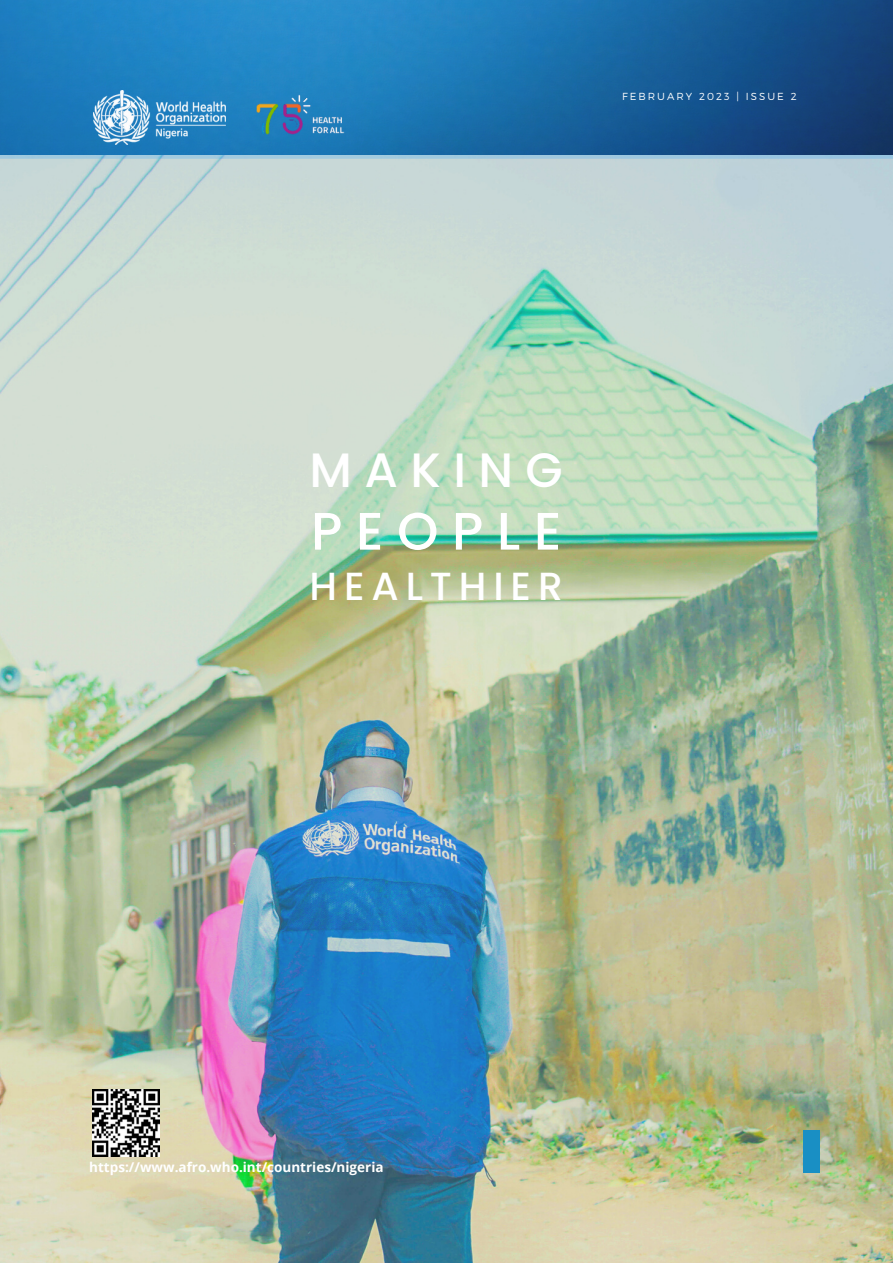
<style>
.page{position:relative;width:893px;height:1264px;background:#fff}
.page>*{position:absolute;margin:0;border:0;box-sizing:border-box;transform-origin:0 0}
.t1{font:500 52.65px "Poppins";letter-spacing:.255em;color:#fff}
.t2{font:500 48.15px "Poppins";letter-spacing:.255em;color:#fff}
.t3{font:500 39.15px "Poppins";letter-spacing:.175em;color:#fff}
.t4{font:700 13.5px "Open Sans";color:#fff}
.t5{font:300 10.2px "Montserrat";letter-spacing:.2em;color:#fff}
</style>
<div class="page">
<img style="left:0;top:159px;width:892px;height:1103px">
<svg style="left:0;top:0;width:892px;height:159px;background:#1d6ca8"></svg>
<img style="left:93px;top:91px;width:132px;height:2px">
<div style="left:803px;top:1130px;width:17px;height:43px;background:#198fc4"></div>
<img style="left:93px;top:1089px;width:66px;height:66px">
<img style="left:0;top:93px;width:356px;height:384px">
<p class="t5" style="left:622px;top:89px;width:176px">FEBRUARY 2023 | ISSUE 2</p>
<h2 class="t2" style="left:309px;top:437px;width:255px">MAKING</h2>
<h1 class="t1" style="left:311px;top:494px;width:252px">PEOPLE</h1>
<h3 class="t3" style="left:309px;top:558px;width:255px">HEALTHIER</h3>
<p class="t4" style="left:89px;top:1157px;width:296px">https://www.afro.who.int/countries/nigeria</p>
</div>
